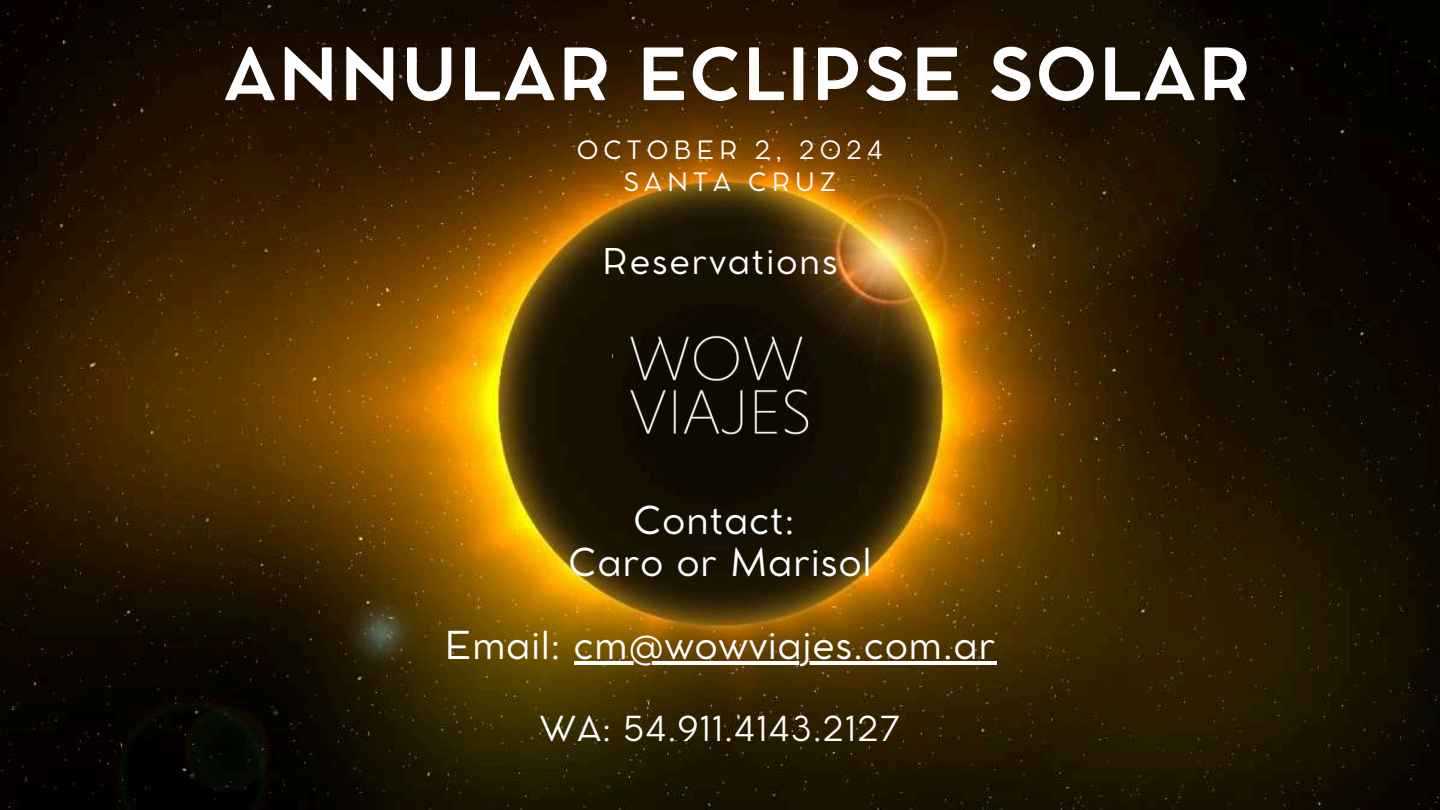
<style>
.page{position:relative;width:1440px;height:810px;background:#fff}
.page>*{position:absolute;margin:0;border:0;box-sizing:border-box;transform-origin:0 0}
.t1{font:700 71px "Cocomat Pro";letter-spacing:.03em;color:#fff}
.t2{font:38px/41.8px "Cocomat Pro";letter-spacing:.03em;color:#fff;text-align:center}
.t3{font:35px "Cocomat Pro";letter-spacing:.06em;color:#fff}
.t4{font:34px "Cocomat Pro";letter-spacing:.03em;color:#fff}
.t5{font:25px/32.2px "Cocomat Pro";letter-spacing:.2em;color:#fff;text-align:center}
</style>
<div class="page">
<img style="left:0;top:0;width:1440px;height:810px">
<hr style="left:574px;top:661px;width:423px;height:4px;background:#fff">
<img style="left:612px;top:311px;width:216px;height:145px">
<h1 class="t1" style="left:224px;top:48px;width:1029px">ANNULAR ECLIPSE SOLAR</h1>
<p class="t5" style="left:577px;top:136px;width:307px">OCTOBER 2, 2024<br>SANTA CRUZ</p>
<p class="t3" style="left:602px;top:248px;width:237px">Reservations</p>
<p class="t2" style="left:569px;top:502px;width:304px">Contact:<br>Caro or Marisol</p>
<p class="t2" style="left:445px;top:628px;width:552px">Email: cm@wowviajes.com.ar</p>
<p class="t4" style="left:539px;top:715px;width:363px">WA: 54.911.4143.2127</p>
</div>
